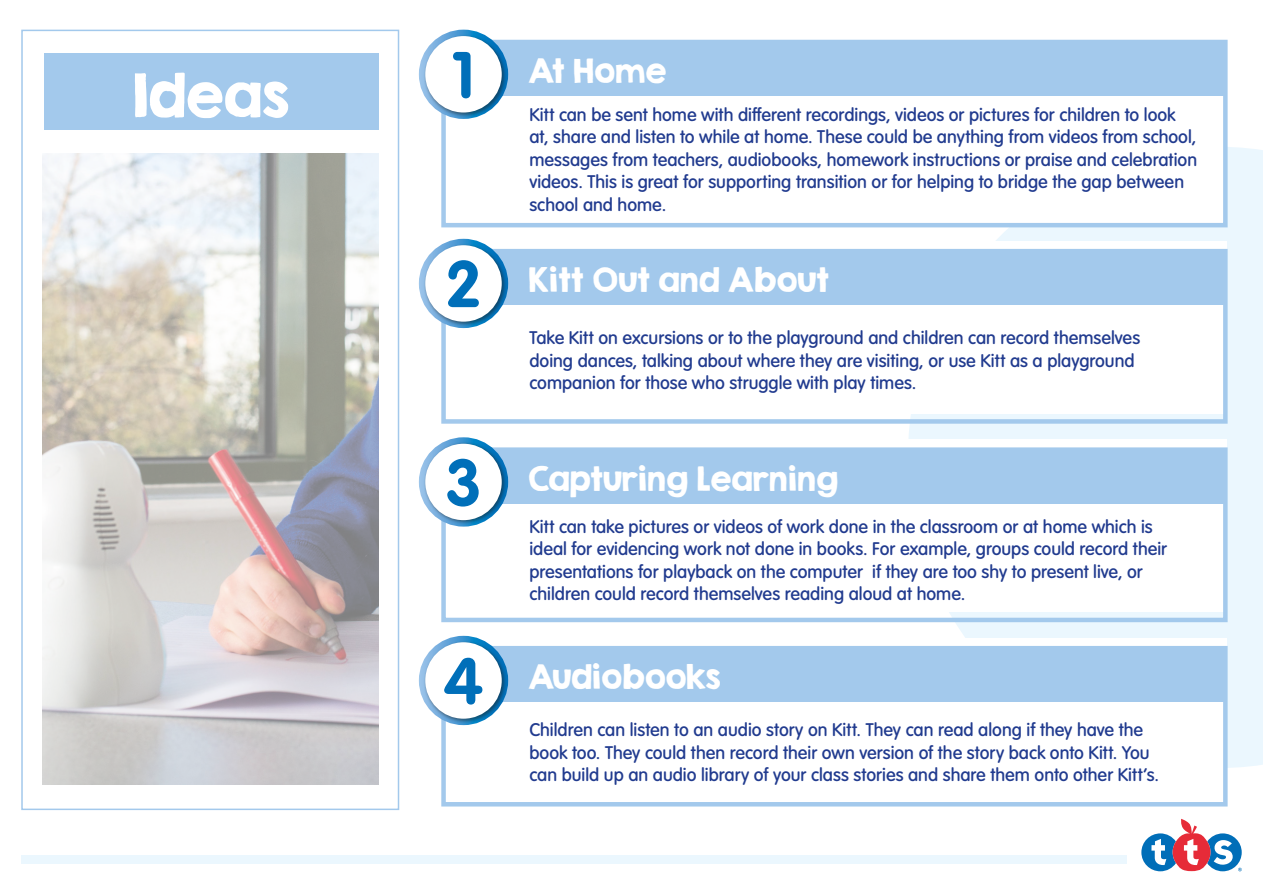
<style>
.page{position:relative;width:1263px;height:893px;background:#fff}
.page>*{position:absolute;margin:0;border:0;box-sizing:border-box;transform-origin:0 0}
.t1{font:700 64.65px "VAG Rounded Next";color:#006fb9}
.t2{font:54px "KG Second Chances Solid";color:#fff}
.t3{font:30px "KG Second Chances Solid";color:#fff}
.t4{font:500 18px/22.5px "VAG Rounded Next";color:#213b8f}
</style>
<div class="page">
<svg style="left:908px;top:147px;width:355px;height:621px;background:#eaf6fd"></svg>
<div style="left:442px;top:43px;width:785px;height:184px;background:#fff"></div>
<div style="left:442px;top:241px;width:785px;height:172px;background:#fff"></div>
<div style="left:442px;top:440px;width:785px;height:172px;background:#fff"></div>
<div style="left:442px;top:638px;width:785px;height:158px;background:#fff"></div>
<svg style="left:1141px;top:819px;width:101px;height:52px"></svg>
<div style="left:21px;top:856px;width:1106px;height:8px;background:#ebf7fe"></div>
<div style="left:440px;top:40px;width:787px;height:56px;background:#a3c9ec"></div>
<div style="left:441px;top:40px;width:786px;height:187px;border:4px solid #a3c9ec"></div>
<div style="left:419px;top:30px;width:89px;height:89px;border:13px solid #fff;border-radius:50%"></div>
<div style="left:423px;top:34px;width:84px;height:84px;background:#1d1d1b;opacity:.5"></div>
<div style="left:425px;top:36px;width:77px;height:76px;background:#fff;border-radius:50%"></div>
<div style="left:440px;top:249px;width:787px;height:56px;background:#a3c9ec"></div>
<div style="left:441px;top:249px;width:786px;height:175px;border:4px solid #a3c9ec"></div>
<div style="left:419px;top:239px;width:89px;height:89px;border:13px solid #fff;border-radius:50%"></div>
<div style="left:423px;top:243px;width:84px;height:84px;background:#1d1d1b;opacity:.5"></div>
<div style="left:425px;top:245px;width:77px;height:77px;background:#fff;border-radius:50%"></div>
<div style="left:440px;top:448px;width:787px;height:55px;background:#a3c9ec"></div>
<div style="left:441px;top:447px;width:786px;height:175px;border:4px solid #a3c9ec"></div>
<div style="left:419px;top:437px;width:89px;height:90px;border:13px solid #fff;border-radius:50%"></div>
<div style="left:423px;top:442px;width:84px;height:83px;background:#1d1d1b;opacity:.5"></div>
<div style="left:425px;top:444px;width:77px;height:76px;background:#fff;border-radius:50%"></div>
<div style="left:440px;top:646px;width:787px;height:56px;background:#a3c9ec"></div>
<div style="left:441px;top:646px;width:786px;height:160px;border:4px solid #a3c9ec"></div>
<div style="left:419px;top:636px;width:89px;height:89px;border:13px solid #fff;border-radius:50%"></div>
<div style="left:423px;top:640px;width:84px;height:84px;background:#1d1d1b;opacity:.5"></div>
<div style="left:425px;top:642px;width:77px;height:77px;background:#fff;border-radius:50%"></div>
<div style="left:44px;top:53px;width:334px;height:77px;background:#a3c9ec"></div>
<div style="left:21px;top:30px;width:378px;height:780px;border:2px solid #a3c9ec"></div>
<img style="left:43px;top:153px;width:335px;height:631px">
<p class="t2" style="left:133px;top:61px;width:157px">Ideas</p>
<p class="t1" style="left:453px;top:33px;width:23px">1</p>
<p class="t3" style="left:528px;top:51px;width:140px">At Home</p>
<p class="t4" style="left:529px;top:103px;width:669px">Kitt can be sent home with different recordings, videos or pictures for children to look at, share and listen to while at home. These could be anything from videos from school, messages from teachers, audiobooks, homework instructions or praise and celebration videos. This is great for supporting transition or for helping to bridge the gap between school and home.</p>
<p class="t1" style="left:447px;top:242px;width:34px">2</p>
<p class="t3" style="left:528px;top:261px;width:302px">Kitt Out and About</p>
<p class="t4" style="left:529px;top:327px;width:612px">Take Kitt on excursions or to the playground and children can record themselves doing dances, talking about where they are visiting, or use Kitt as a playground companion for those who struggle with play times.</p>
<p class="t1" style="left:447px;top:441px;width:35px">3</p>
<p class="t3" style="left:528px;top:459px;width:311px">Capturing Learning</p>
<p class="t4" style="left:529px;top:515px;width:639px">Kitt can take pictures or videos of work done in the classroom or at home which is ideal for evidencing work not done in books. For example, groups could record their presentations for playback on the computer if they are too shy to present live, or children could record themselves reading aloud at home.</p>
<p class="t1" style="left:444px;top:639px;width:40px">4</p>
<p class="t3" style="left:528px;top:658px;width:194px">Audiobooks</p>
<p class="t4" style="left:529px;top:719px;width:631px">Children can listen to an audio story on Kitt. They can read along if they have the book too. They could then record their own version of the story back onto Kitt. You can build up an audio library of your class stories and share them onto other Kitt’s.</p>
</div>
